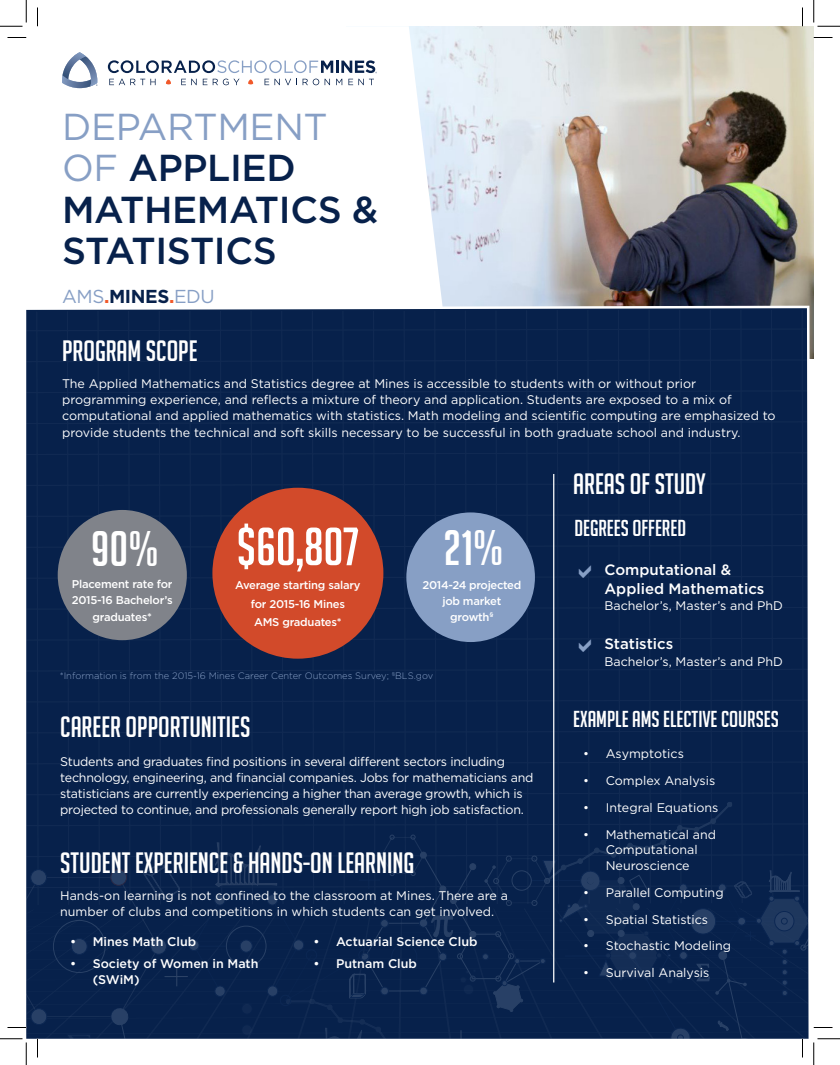
<style>
.page{position:relative;width:840px;height:1065px;background:#fff}
.page>*{position:absolute;margin:0;border:0;box-sizing:border-box;transform-origin:0 0}
.FeatureTitle{font:52.5px "Big Noodle Titling";color:#fff}
.FeatureTitle-2{font:48.75px "Big Noodle Titling";color:#fff}
.t1{font:500 37.5px/41.2px "Gotham";letter-spacing:-.01em;color:#07214b}
.t2{font:28.75px "Big Noodle Titling";color:#fff}
.t3{font:22.5px "Big Noodle Titling";color:#fff}
.WebsiteURLCopy{font:18.75px "Gotham";letter-spacing:-.02em;color:#879fc5}
.TitleDescription{font:500 15px/18.8px "Gotham";color:#fff}
.TitleDescription-2{font:12.5px/16.2px "Gotham";color:#fff}
.TitleDescription-3{font:12.5px/16.2px "Gotham";letter-spacing:-.02em;color:#fff}
.t4{font:500 12.5px/16.2px "Gotham";color:#fff}
.TitleDescription-4{font:500 11.25px/16.2px "Gotham";letter-spacing:-.02em;color:#fff;text-align:center}
.t5{font:300 9.38px "Gotham";color:#879fc5}
.s1{font-weight:400;color:#879fc5}
.s2{font-weight:700;color:#f1592a}
.s3{font-weight:700;color:#07214b}
</style>
<div class="page">
<img style="left:463px;top:26px;width:351px;height:332px">
<svg style="left:26px;top:26px;width:437px;height:278px"></svg>
<div style="left:26px;top:304px;width:786px;height:735px;background:#07214b"></div>
<svg style="left:109px;top:79px;width:47px;height:6px"></svg>
<svg style="left:181px;top:79px;width:16px;height:6px"></svg>
<svg style="left:203px;top:79px;width:4px;height:6px"></svg>
<svg style="left:213px;top:79px;width:27px;height:6px"></svg>
<svg style="left:265px;top:79px;width:32px;height:6px"></svg>
<svg style="left:303px;top:79px;width:16px;height:6px"></svg>
<svg style="left:325px;top:79px;width:5px;height:6px"></svg>
<svg style="left:336px;top:79px;width:6px;height:6px"></svg>
<svg style="left:348px;top:79px;width:26px;height:6px"></svg>
<svg style="left:166px;top:79px;width:5px;height:5px"></svg>
<svg style="left:248px;top:79px;width:5px;height:5px"></svg>
<svg style="left:108px;top:60px;width:269px;height:13px"></svg>
<svg style="left:62px;top:52px;width:36px;height:36px"></svg>
<hr style="left:553px;top:474px;width:1px;height:509px;background:#fff">
<div style="left:212px;top:488px;width:171px;height:171px;background:#d24a2a;border-radius:50%"></div>
<div style="left:58px;top:510px;width:129px;height:130px;background:#80838a;border-radius:50%"></div>
<div style="left:406px;top:512px;width:129px;height:130px;background:#879fc5;border-radius:50%"></div>
<svg style="left:8px;top:37px;width:18px;height:1px"></svg>
<svg style="left:814px;top:37px;width:18px;height:1px"></svg>
<svg style="left:37px;top:8px;width:1px;height:18px"></svg>
<svg style="left:802px;top:8px;width:1px;height:18px"></svg>
<svg style="left:0;top:0;width:27px;height:27px"></svg>
<svg style="left:0;top:864px;width:188px;height:201px"></svg>
<svg style="left:814px;top:0;width:26px;height:27px"></svg>
<svg style="left:194px;top:802px;width:646px;height:263px;background:#2d4366"></svg>
<svg style="left:579px;top:565px;width:12px;height:13px"></svg>
<svg style="left:579px;top:639px;width:12px;height:13px"></svg>
<p class="t1" style="left:62px;top:106px;width:318px"><span class="s1">DEPARTMENT<br>OF</span> APPLIED<br>MATHEMATICS &amp;<br>STATISTICS</p>
<p class="WebsiteURLCopy" style="left:62px;top:284px;width:154px">AMS<span class="s2">.</span><span class="s3">MINES</span><span class="s2">.</span>EDU</p>
<p class="t2" style="left:62px;top:336px;width:137px">PROGRAM SCOPE</p>
<p class="TitleDescription-2" style="left:62px;top:375px;width:715px">The Applied Mathematics and Statistics degree at Mines is accessible to students with or without prior programming experience, and reflects a mixture of theory and application. Students are exposed to a mix of computational and applied mathematics with statistics. Math modeling and scientific computing are emphasized to provide students the technical and soft skills necessary to be successful in both graduate school and industry.</p>
<p class="t2" style="left:573px;top:468px;width:134px">AREAS OF STUDY</p>
<p class="FeatureTitle" style="left:237px;top:518px;width:124px">$60,807</p>
<p class="TitleDescription-4" style="left:235px;top:575px;width:127px;line-height:18.8px">Average starting salary for 2015-16 Mines<br>AMS graduates*</p>
<p class="t3" style="left:574px;top:516px;width:113px">DEGREES OFFERED</p>
<p class="FeatureTitle-2" style="left:444px;top:522px;width:61px">21%</p>
<p class="TitleDescription-4" style="left:423px;top:576px;width:100px">2014-24 projected job market growth<sup>§</sup></p>
<p class="FeatureTitle-2" style="left:91px;top:522px;width:69px">90%</p>
<p class="TitleDescription-4" style="left:72px;top:576px;width:103px">Placement rate for<br>2015-16 Bachelor’s graduates*</p>
<p class="TitleDescription" style="left:604px;top:560px;width:161px">Computational &amp;<br>Applied Mathematics</p>
<p class="TitleDescription-2" style="left:604px;top:598px;width:180px">Bachelor’s, Master’s and PhD</p>
<p class="t5" style="left:60px;top:670px;width:375px">*Information is from the 2015-16 Mines Career Center Outcomes Survey; <sup>§</sup>BLS.gov</p>
<p class="t2" style="left:60px;top:711px;width:192px">CAREER OPPORTUNITIES</p>
<p class="TitleDescription-3" style="left:60px;top:753px;width:475px">Students and graduates find positions in several different sectors including technology, engineering, and financial companies. Jobs for mathematicians and statisticians are currently experiencing a higher than average growth, which is projected to continue, and professionals generally report high job satisfaction.</p>
<p class="t2" style="left:60px;top:848px;width:356px">STUDENT EXPERIENCE &amp; HANDS-ON LEARNING</p>
<p class="TitleDescription-2" style="left:60px;top:887px;width:449px">Hands-on learning is not confined to the classroom at Mines. There are a number of clubs and competitions in which students can get involved.</p>
<p class="t4" style="left:70px;top:934px;width:127px">• Mines Math Club</p>
<p class="t4" style="left:93px;top:955px;width:167px;text-indent:-22px">• Society of Women in Math (SWiM)</p>
<p class="t4" style="left:314px;top:934px;width:166px">• Actuarial Science Club</p>
<p class="t4" style="left:314px;top:955px;width:105px">• Putnam Club</p>
<p class="TitleDescription" style="left:604px;top:634px;width:70px">Statistics</p>
<p class="TitleDescription-2" style="left:604px;top:653px;width:180px">Bachelor’s, Master’s and PhD</p>
<p class="t3" style="left:573px;top:707px;width:207px">EXAMPLE AMS ELECTIVE COURSES</p>
<p class="TitleDescription-2" style="left:583px;top:745px;width:102px">• Asymptotics</p>
<p class="TitleDescription-2" style="left:583px;top:772px;width:134px">• Complex Analysis</p>
<p class="TitleDescription-2" style="left:583px;top:799px;width:137px">• Integral Equations</p>
<p class="TitleDescription-2" style="left:583px;top:826px;width:134px;line-height:15.6px;text-align:center">• Mathematical and<br>Computational<br>Neuroscience</p>
<p class="TitleDescription-2" style="left:583px;top:884px;width:142px">• Parallel Computing</p>
<p class="TitleDescription-2" style="left:583px;top:911px;width:126px">• Spatial Statistics</p>
<p class="TitleDescription-2" style="left:583px;top:938px;width:149px">• Stochastic Modeling</p>
<p class="TitleDescription-2" style="left:583px;top:965px;width:128px">• Survival Analysis</p>
</div>
